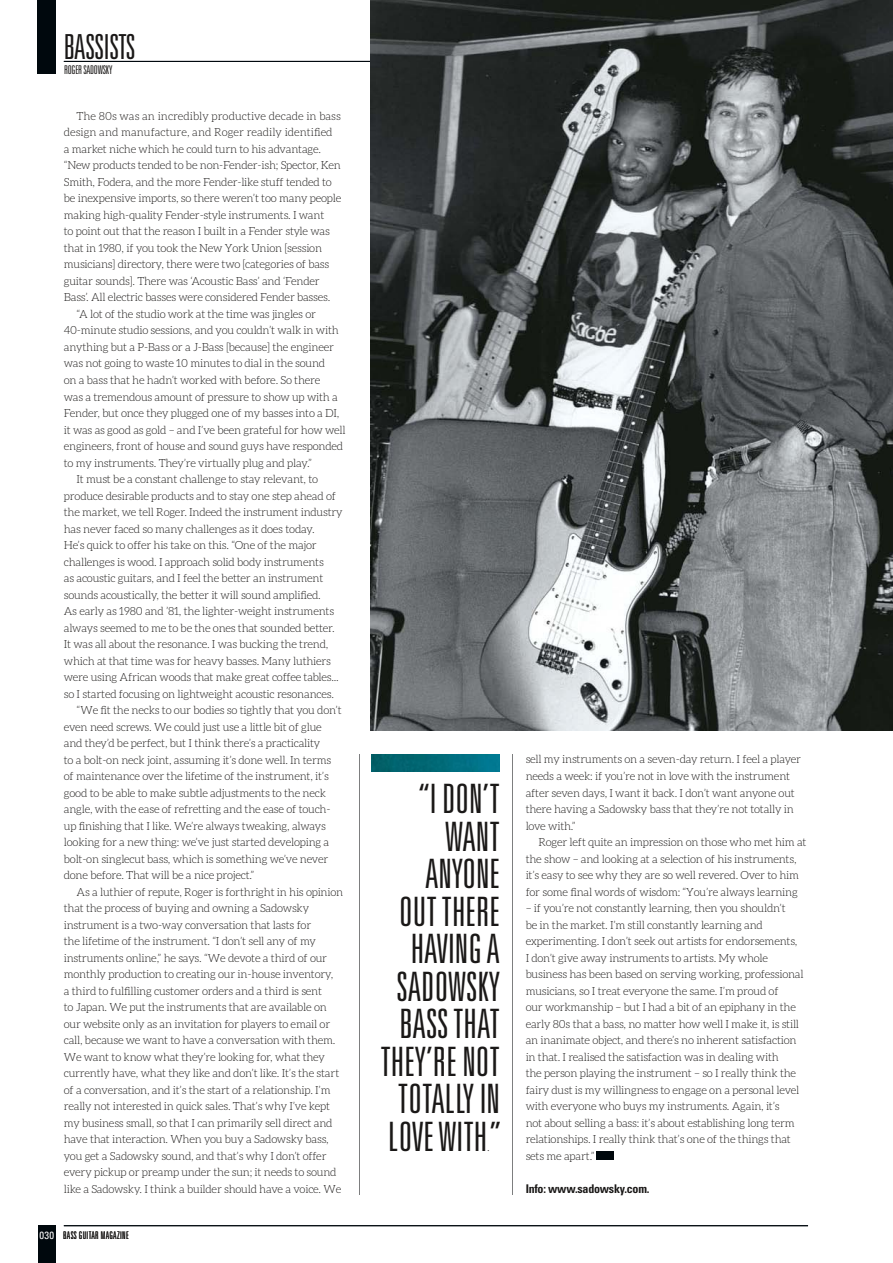
<style>
.page{position:relative;width:893px;height:1263px;background:#fff}
.page>*{position:absolute;margin:0;border:0;box-sizing:border-box;transform-origin:0 0}
.t1{font:300 ultra-condensed 40.5px/37.5px "Univers";color:#1a1817;text-align:right}
.t2{font:300 ultra-condensed 34.5px "Univers";letter-spacing:-.01em;color:#1a1817}
.t3{font:700 condensed 12px "Univers";letter-spacing:-.02em;color:#1a1817}
.t4{font:300 ultra-condensed 12px "Univers";letter-spacing:-.02em;color:#1a1817}
.t5{font:300 11.25px/16.5px "Aleo";letter-spacing:-.02em;color:#1a1817}
.t6{font:300 11.25px "Aleo";color:#1a1817}
.t7{font:300 ultra-condensed 10.5px "Univers";letter-spacing:.03em;color:#1a1817}
.s1{font-weight:400;font-stretch:condensed;color:#fff}
</style>
<div class="page">
<hr style="left:359px;top:754px;width:1px;height:441px;background:#7d7e7f">
<hr style="left:64px;top:61px;width:744px;height:1px;background:#00080d">
<hr style="left:64px;top:1225px;width:744px;height:1px;background:#00080d">
<div style="left:38px;top:1225px;width:17px;height:38px;background:#00080d"></div>
<img style="left:372px;top:754px;width:128px;height:17px">
<div style="left:597px;top:1151px;width:17px;height:8px;background:#00080d"></div>
<div style="left:37px;top:0;width:19px;height:74px;background:#00080d"></div>
<img style="left:370px;top:0;width:523px;height:730px">
<hr style="left:512px;top:754px;width:1px;height:441px;background:#7d7e7f">
<h2 class="t2" style="left:64px;top:29px;width:73px">BASSISTS</h2>
<p class="t4" style="left:64px;top:64px;width:50px">ROGER SADOWSKY</p>
<p class="t6" style="left:77px;top:110px;width:266px">The 80s was an incredibly productive decade in bass</p>
<p class="t6" style="left:64px;top:126px;width:270px">design and manufacture, and Roger readily identified</p>
<p class="t5" style="left:64px;top:141px;width:259px">a market niche which he could turn to his advantage.</p>
<p class="t5" style="left:64px;top:157px;width:278px">“New products tended to be non-Fender-ish; Spector, Ken</p>
<p class="t5" style="left:64px;top:174px;width:269px">Smith, Fodera, and the more Fender-like stuff tended to</p>
<p class="t5" style="left:64px;top:190px;width:279px">be inexpensive imports, so there weren’t too many people</p>
<p class="t5" style="left:64px;top:207px;width:262px">making high-quality Fender-style instruments. I want</p>
<p class="t5" style="left:64px;top:223px;width:267px">to point out that the reason I built in a Fender style was</p>
<p class="t5" style="left:64px;top:240px;width:260px">that in 1980, if you took the New York Union [session</p>
<p class="t5" style="left:64px;top:256px;width:267px">musicians] directory, there were two [categories of bass</p>
<p class="t5" style="left:64px;top:273px;width:257px">guitar sounds]. There was ‘Acoustic Bass’ and ‘Fender</p>
<p class="t5" style="left:64px;top:289px;width:268px">Bass’. All electric basses were considered Fender basses.</p>
<p class="t5" style="left:77px;top:306px;width:241px">“A lot of the studio work at the time was jingles or</p>
<p class="t5" style="left:64px;top:322px;width:276px">40-minute studio sessions, and you couldn’t walk in with</p>
<p class="t5" style="left:64px;top:339px;width:272px">anything but a P-Bass or a J-Bass [because] the engineer</p>
<p class="t5" style="left:64px;top:355px;width:263px">was not going to waste 10 minutes to dial in the sound</p>
<p class="t5" style="left:64px;top:372px;width:258px">on a bass that he hadn’t worked with before. So there</p>
<p class="t5" style="left:64px;top:388px;width:276px">was a tremendous amount of pressure to show up with a</p>
<p class="t5" style="left:64px;top:405px;width:277px">Fender, but once they plugged one of my basses into a DI,</p>
<p class="t5" style="left:64px;top:421px;width:283px">it was as good as gold – and I’ve been grateful for how well</p>
<p class="t5" style="left:64px;top:438px;width:281px">engineers, front of house and sound guys have responded</p>
<p class="t5" style="left:64px;top:454px;width:249px">to my instruments. They’re virtually plug and play.”</p>
<p class="t5" style="left:77px;top:471px;width:243px">It must be a constant challenge to stay relevant, to</p>
<p class="t5" style="left:64px;top:487px;width:274px">produce desirable products and to stay one step ahead of</p>
<p class="t5" style="left:64px;top:504px;width:280px">the market, we tell Roger. Indeed the instrument industry</p>
<p class="t5" style="left:64px;top:520px;width:252px">has never faced so many challenges as it does today.</p>
<p class="t5" style="left:64px;top:537px;width:255px">He’s quick to offer his take on this. “One of the major</p>
<p class="t5" style="left:64px;top:553px;width:261px">challenges is wood. I approach solid body instruments</p>
<p class="t5" style="left:64px;top:570px;width:261px">as acoustic guitars, and I feel the better an instrument</p>
<p class="t5" style="left:64px;top:586px;width:258px">sounds acoustically, the better it will sound amplified.</p>
<p class="t5" style="left:64px;top:603px;width:272px">As early as 1980 and ’81, the lighter-weight instruments</p>
<p class="t5" style="left:64px;top:619px;width:272px">always seemed to me to be the ones that sounded better.</p>
<p class="t5" style="left:64px;top:636px;width:266px">It was all about the resonance. I was bucking the trend,</p>
<p class="t5" style="left:64px;top:652px;width:269px">which at that time was for heavy basses. Many luthiers</p>
<p class="t5" style="left:64px;top:669px;width:276px">were using African woods that make great coffee tables...</p>
<p class="t5" style="left:64px;top:685px;width:272px">so I started focusing on lightweight acoustic resonances.</p>
<p class="t5" style="left:77px;top:702px;width:267px">“We fit the necks to our bodies so tightly that you don’t</p>
<p class="t5" style="left:64px;top:718px;width:260px">even need screws. We could just use a little bit of glue</p>
<p class="t5" style="left:64px;top:735px;width:258px">and they’d be perfect, but I think there’s a practicality</p>
<p class="t5" style="left:64px;top:751px;width:269px">to a bolt-on neck joint, assuming it’s done well. In terms</p>
<p class="t5" style="left:64px;top:768px;width:266px">of maintenance over the lifetime of the instrument, it’s</p>
<p class="t5" style="left:64px;top:784px;width:264px">good to be able to make subtle adjustments to the neck</p>
<p class="t5" style="left:64px;top:801px;width:268px">angle, with the ease of refretting and the ease of touch-</p>
<p class="t5" style="left:64px;top:817px;width:264px">up finishing that I like. We’re always tweaking, always</p>
<p class="t5" style="left:64px;top:834px;width:267px">looking for a new thing: we’ve just started developing a</p>
<p class="t5" style="left:64px;top:850px;width:266px">bolt-on singlecut bass, which is something we’ve never</p>
<p class="t5" style="left:64px;top:867px;width:192px">done before. That will be a nice project.”</p>
<p class="t5" style="left:77px;top:883px;width:268px">As a luthier of repute, Roger is forthright in his opinion</p>
<p class="t5" style="left:64px;top:900px;width:247px">that the process of buying and owning a Sadowsky</p>
<p class="t5" style="left:64px;top:916px;width:249px">instrument is a two-way conversation that lasts for</p>
<p class="t5" style="left:64px;top:933px;width:254px">the lifetime of the instrument. “I don’t sell any of my</p>
<p class="t5" style="left:64px;top:949px;width:265px">instruments online,” he says. “We devote a third of our</p>
<p class="t5" style="left:64px;top:966px;width:271px">monthly production to creating our in-house inventory,</p>
<p class="t5" style="left:64px;top:982px;width:260px">a third to fulfilling customer orders and a third is sent</p>
<p class="t5" style="left:64px;top:999px;width:264px">to Japan. We put the instruments that are available on</p>
<p class="t5" style="left:64px;top:1015px;width:268px">our website only as an invitation for players to email or</p>
<p class="t5" style="left:64px;top:1032px;width:273px">call, because we want to have a conversation with them.</p>
<p class="t5" style="left:64px;top:1048px;width:262px">We want to know what they’re looking for, what they</p>
<p class="t5" style="left:64px;top:1065px;width:277px">currently have, what they like and don’t like. It’s the start</p>
<p class="t5" style="left:64px;top:1081px;width:268px">of a conversation, and it’s the start of a relationship. I’m</p>
<p class="t5" style="left:64px;top:1098px;width:268px">really not interested in quick sales. That’s why I’ve kept</p>
<p class="t5" style="left:64px;top:1114px;width:270px">my business small, so that I can primarily sell direct and</p>
<p class="t5" style="left:64px;top:1131px;width:266px">have that interaction. When you buy a Sadowsky bass,</p>
<p class="t5" style="left:64px;top:1147px;width:264px">you get a Sadowsky sound, and that’s why I don’t offer</p>
<p class="t5" style="left:64px;top:1164px;width:274px">every pickup or preamp under the sun; it needs to sound</p>
<p class="t5" style="left:64px;top:1180px;width:279px">like a Sadowsky. I think a builder should have a voice. We</p>
<p class="t7" style="left:40px;top:1229px;width:91px"><span class="s1">030</span> BASS GUITAR MAGAZINE</p>
<h1 class="t1" style="left:380px;top:779px;width:122px">“I DON’T<br>WANT<br>ANYONE<br>OUT THERE<br>HAVING A<br>SADOWSKY<br>BASS THAT<br>THEY’RE NOT<br>TOTALLY IN<br>LOVE WITH”</h1>
<p class="t5" style="left:487px;top:1138px;width:4px">.</p>
<p class="t5" style="left:526px;top:751px;width:277px">sell my instruments on a seven-day return. I feel a player needs a week: if you’re not in love with the instrument after seven days, I want it back. I don’t want anyone out there having a Sadowsky bass that they’re not totally in love with.”</p>
<p class="t5" style="left:526px;top:834px;width:282px;text-indent:13px">Roger left quite an impression on those who met him at the show – and looking at a selection of his instruments, it’s easy to see why they are so well revered. Over to him for some final words of wisdom: “You’re always learning</p>
<p class="t5" style="left:526px;top:900px;width:279px">– if you’re not constantly learning, then you shouldn’t<br>be in the market. I’m still constantly learning and experimenting. I don’t seek out artists for endorsements, I don’t give away instruments to artists. My whole business has been based on serving working, professional musicians, so I treat everyone the same. I’m proud of<br>our workmanship – but I had a bit of an epiphany in the early 80s that a bass, no matter how well I make it, is still an inanimate object, and there’s no inherent satisfaction in that. I realised the satisfaction was in dealing with<br>the person playing the instrument – so I really think the fairy dust is my willingness to engage on a personal level with everyone who buys my instruments. Again, it’s<br>not about selling a bass: it’s about establishing long term relationships. I really think that’s one of the things that sets me apart.”</p>
<p class="t3" style="left:526px;top:1181px;width:125px">Info: www.sadowsky.com.</p>
</div>
